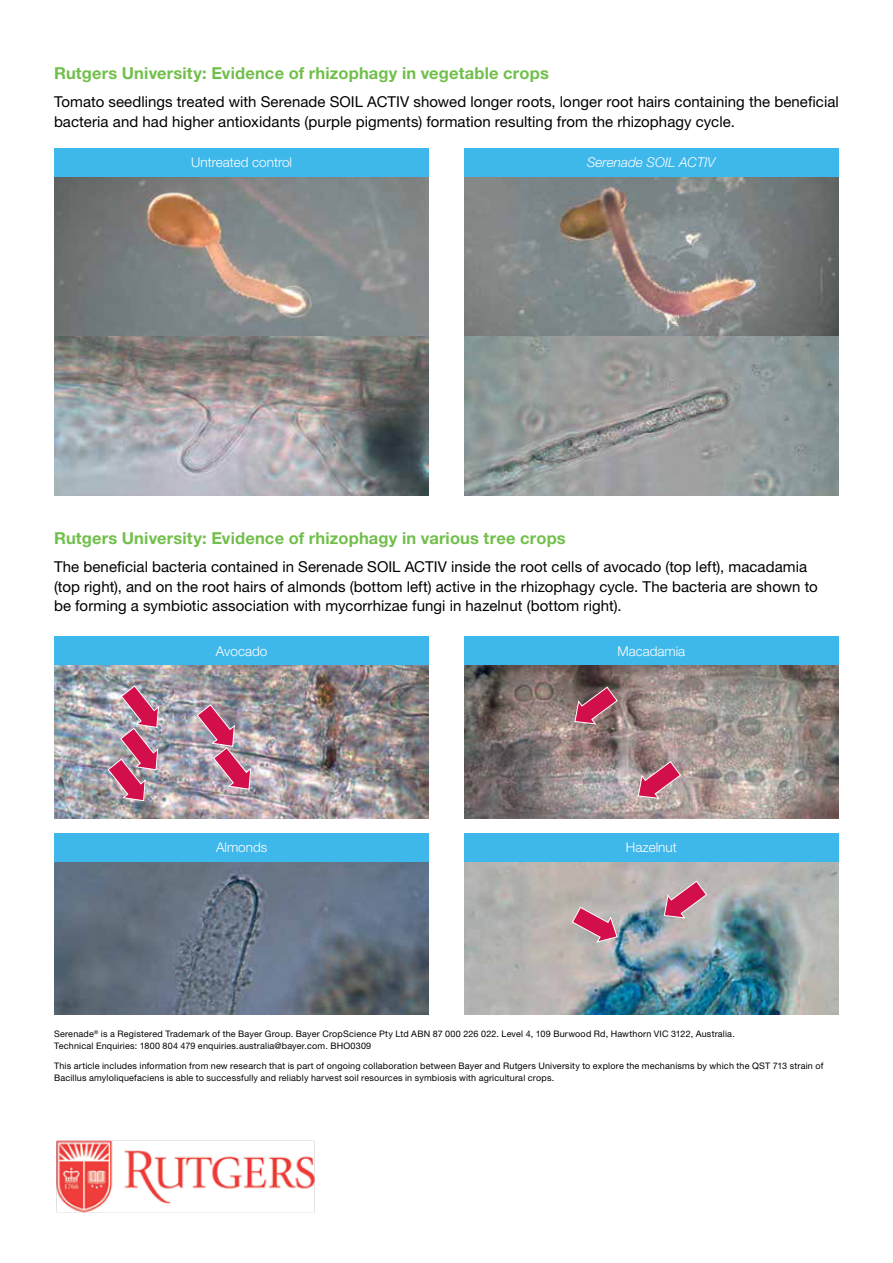
<style>
.page{position:relative;width:893px;height:1263px;background:#fff}
.page>*{position:absolute;margin:0;border:0;box-sizing:border-box;transform-origin:0 0}
.t1{font:700 16.5px "Helvetica Neue LT Pro";letter-spacing:.01em;color:#71bf4b}
.t2{font:15px/19.5px "Helvetica Neue LT Pro";letter-spacing:.005em;color:#000}
.t3{font:300 13.5px "Helvetica Neue LT Pro";color:#fff}
.t4{font:italic 300 13.5px "Helvetica Neue LT Pro";color:#fff}
.t5{font:9px/12px "Helvetica Neue LT Pro";letter-spacing:.02em;color:#000}
</style>
<div class="page">
<img style="left:54px;top:177px;width:375px;height:319px">
<img style="left:54px;top:665px;width:374px;height:153px">
<img style="left:465px;top:177px;width:374px;height:319px">
<img style="left:465px;top:665px;width:374px;height:153px">
<img style="left:54px;top:861px;width:374px;height:153px">
<img style="left:465px;top:861px;width:374px;height:153px">
<div style="left:54px;top:148px;width:375px;height:29px;background:#3eb7ea"></div>
<div style="left:54px;top:636px;width:374px;height:29px;background:#3eb7ea"></div>
<div style="left:54px;top:833px;width:374px;height:28px;background:#3eb7ea"></div>
<div style="left:465px;top:148px;width:374px;height:29px;background:#3eb7ea"></div>
<div style="left:465px;top:636px;width:374px;height:29px;background:#3eb7ea"></div>
<div style="left:465px;top:833px;width:374px;height:28px;background:#3eb7ea"></div>
<svg style="left:571px;top:906px;width:47px;height:37px;background:#c77a8f"></svg>
<svg style="left:663px;top:880px;width:44px;height:39px;background:#c97a90"></svg>
<svg style="left:637px;top:761px;width:44px;height:38px;background:#bd667d"></svg>
<svg style="left:574px;top:686px;width:44px;height:39px;background:#a34e63"></svg>
<img style="left:107px;top:685px;width:52px;height:116px">
<img style="left:196px;top:704px;width:55px;height:86px">
<img style="left:56px;top:1140px;width:259px;height:73px">
<h1 class="t1" style="left:54px;top:63px;width:496px">Rutgers University: Evidence of rhizophagy in vegetable crops</h1>
<h2 class="t2" style="left:54px;top:92px;width:786px">Tomato seedlings treated with Serenade SOIL ACTIV showed longer roots, longer root hairs containing the beneficial bacteria and had higher antioxidants (purple pigments) formation resulting from the rhizophagy cycle.</h2>
<h3 class="t3" style="left:191px;top:154px;width:102px">Untreated control</h3>
<h3 class="t4" style="left:587px;top:154px;width:130px">Serenade SOIL ACTIV</h3>
<h1 class="t1" style="left:54px;top:528px;width:513px">Rutgers University: Evidence of rhizophagy in various tree crops</h1>
<p class="t2" style="left:54px;top:557px;width:765px">The beneficial bacteria contained in Serenade SOIL ACTIV inside the root cells of avocado (top left), macadamia (top right), and on the root hairs of almonds (bottom left) active in the rhizophagy cycle. The bacteria are shown to be forming a symbiotic association with mycorrhizae fungi in hazelnut (bottom right).</p>
<h3 class="t3" style="left:216px;top:643px;width:53px">Avocado</h3>
<h3 class="t3" style="left:216px;top:839px;width:53px">Almonds</h3>
<h3 class="t3" style="left:617px;top:643px;width:69px">Macadamia</h3>
<h3 class="t3" style="left:626px;top:839px;width:52px">Hazelnut</h3>
<p class="t5" style="left:54px;top:1027px;width:682px">Serenade<sup>®</sup> is a Registered Trademark of the Bayer Group. Bayer CropScience Pty Ltd ABN 87 000 226 022. Level 4, 109 Burwood Rd, Hawthorn VIC 3122, Australia.<br>Technical Enquiries: 1800 804 479 enquiries.australia@bayer.com. BHO0309</p>
<p class="t5" style="left:54px;top:1060px;width:771px">This article includes information from new research that is part of ongoing collaboration between Bayer and Rutgers University to explore the mechanisms by which the QST 713 strain of<br>Bacillus amyloliquefaciens is able to successfully and reliably harvest soil resources in symbiosis with agricultural crops.</p>
</div>
